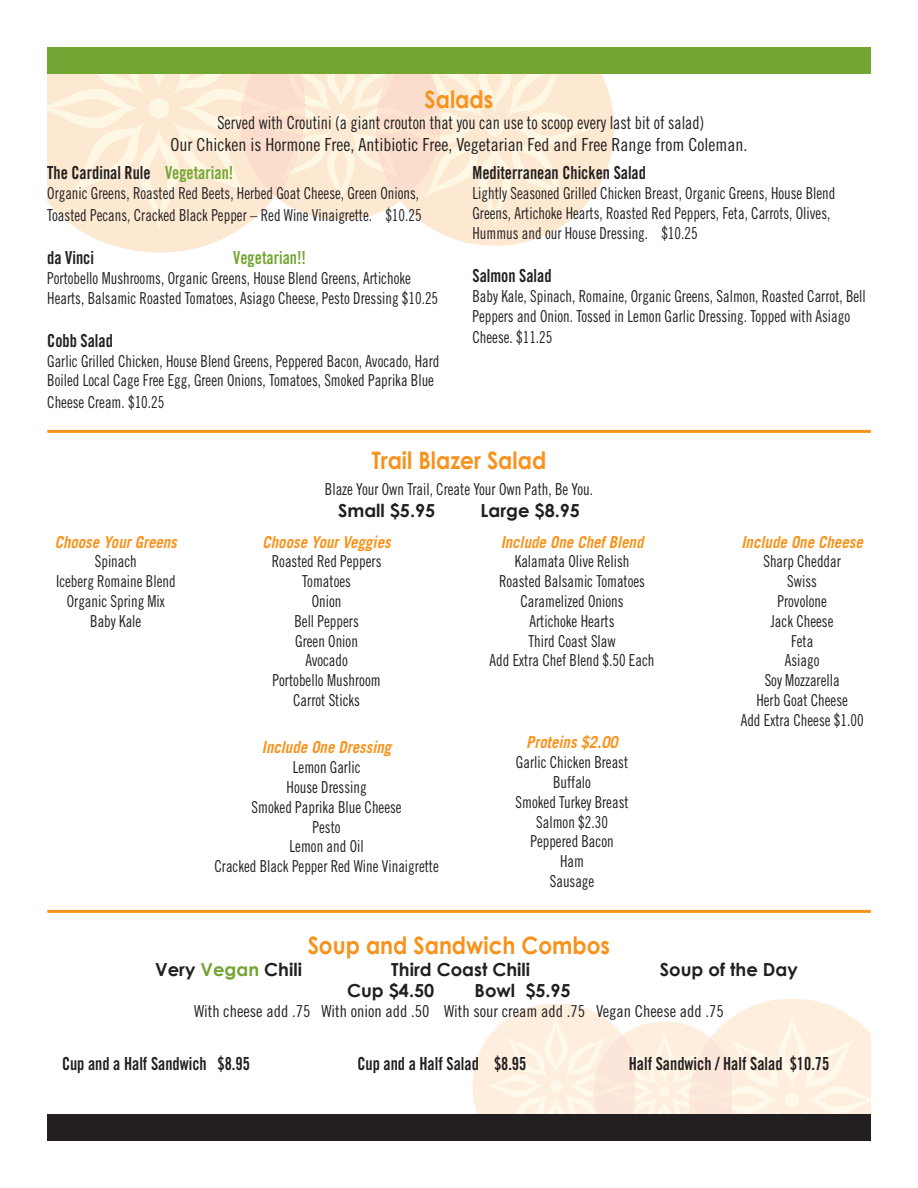
<style>
.page{position:relative;width:918px;height:1188px;background:#fff}
.page>*{position:absolute;margin:0;border:0;box-sizing:border-box;transform-origin:0 0}
.t1{font:700 24px "Century Gothic";color:#f7931d;scale:.9 1}
.t2{font:18px "Trade Gothic LT Std Bd Cn 20";color:#231f20;scale:.9 1}
.t3{font:18px/21.6px "Trade Gothic LT Std Cn 18";color:#231f20;text-align:center;scale:.9 1}
.t4{font:700 18px "Century Gothic";color:#231f20}
.t5{font:18px "Trade Gothic LT Std Bd Cn 20";color:#73a532;scale:.9 1}
.t6{font:16.5px/19.8px "Trade Gothic LT Std Cn 18";color:#231f20;text-align:center;scale:.9 1}
.t7{font:italic 700 16.5px "Trade Gothic LT Std";color:#f7931d;scale:.9 1}
.t8{font:16.5px "Trade Gothic LT Std Cn 18";color:#231f20}
.s1{color:#73a532}
</style>
<div class="page">
<svg style="left:115px;top:246px;width:88px;height:6px"></svg>
<svg style="left:47px;top:74px;width:567px;height:172px;background:#fdecd9"></svg>
<div style="left:47px;top:47px;width:824px;height:27px;background:#73a532"></div>
<svg style="left:473px;top:999px;width:398px;height:115px;background:#fdf1e3"></svg>
<div style="left:47px;top:1114px;width:824px;height:27px;background:#231f20"></div>
<hr style="left:47px;top:430px;width:824px;height:3px;background:#f7931d">
<hr style="left:47px;top:910px;width:824px;height:3px;background:#f7931d">
<h1 class="t1" style="left:425px;top:84px;width:78px">Salads</h1>
<p class="t3" style="left:170px;top:112px;width:643px">Served with Croutini (a giant crouton that you can use to scoop every last bit of salad)<br>Our Chicken is Hormone Free, Antibiotic Free, Vegetarian Fed and Free Range from Coleman.</p>
<p class="t2" style="left:47px;top:162px;width:208px">The Cardinal Rule <span class="s1">Vegetarian!</span></p>
<p class="t6" style="left:47px;top:182px;width:417px;line-height:21.6px;text-align:left">Organic Greens, Roasted Red Beets, Herbed Goat Cheese, Green Onions,<br>Toasted Pecans, Cracked Black Pepper – Red Wine Vinaigrette. $10.25</p>
<p class="t2" style="left:47px;top:247px;width:53px">da Vinci</p>
<p class="t5" style="left:233px;top:247px;width:82px">Vegetarian!!</p>
<p class="t6" style="left:47px;top:268px;width:436px;text-align:left">Portobello Mushrooms, Organic Greens, House Blend Greens, Artichoke<br>Hearts, Balsamic Roasted Tomatoes, Asiago Cheese, Pesto Dressing $10.25</p>
<p class="t2" style="left:47px;top:329px;width:74px">Cobb Salad</p>
<p class="t6" style="left:47px;top:351px;width:437px;text-align:left">Garlic Grilled Chicken, House Blend Greens, Peppered Bacon, Avocado, Hard<br>Boiled Local Cage Free Egg, Green Onions, Tomatoes, Smoked Paprika Blue</p>
<p class="t6" style="left:47px;top:392px;width:132px">Cheese Cream. $10.25</p>
<p class="t2" style="left:472px;top:162px;width:194px">Mediterranean Chicken Salad</p>
<p class="t6" style="left:472px;top:183px;width:405px;text-align:left">Lightly Seasoned Grilled Chicken Breast, Organic Greens, House Blend<br>Greens, Artichoke Hearts, Roasted Red Peppers, Feta, Carrots, Olives,<br>Hummus and our House Dressing. $10.25</p>
<p class="t2" style="left:472px;top:265px;width:89px">Salmon Salad</p>
<p class="t6" style="left:472px;top:286px;width:439px;text-align:left">Baby Kale, Spinach, Romaine, Organic Greens, Salmon, Roasted Carrot, Bell<br>Peppers and Onion. Tossed in Lemon Garlic Dressing. Topped with Asiago</p>
<p class="t6" style="left:472px;top:327px;width:90px">Cheese. $11.25</p>
<h1 class="t1" style="left:372px;top:445px;width:195px">Trail Blazer Salad</h1>
<p class="t7" style="left:55px;top:532px;width:137px">Choose Your Greens</p>
<p class="t6" style="left:56px;top:551px;width:134px">Spinach<br>Iceberg Romaine Blend<br>Organic Spring Mix<br>Baby Kale</p>
<p class="t6" style="left:325px;top:479px;width:299px">Blaze Your Own Trail, Create Your Own Path, Be You.</p>
<p class="t4" style="left:338px;top:499px;width:99px">Small $5.95</p>
<p class="t4" style="left:481px;top:499px;width:101px">Large $8.95</p>
<p class="t7" style="left:263px;top:532px;width:144px">Choose Your Veggies</p>
<p class="t6" style="left:272px;top:551px;width:123px">Roasted Red Peppers<br>Tomatoes<br>Onion<br>Bell Peppers<br>Green Onion<br>Avocado<br>Portobello Mushroom<br>Carrot Sticks</p>
<p class="t7" style="left:262px;top:737px;width:145px">Include One Dressing</p>
<p class="t6" style="left:214px;top:757px;width:251px">Lemon Garlic<br>House Dressing<br>Smoked Paprika Blue Cheese<br>Pesto<br>Lemon and Oil<br>Cracked Black Pepper Red Wine Vinaigrette</p>
<p class="t7" style="left:501px;top:532px;width:160px">Include One Chef Blend</p>
<p class="t6" style="left:490px;top:551px;width:185px">Kalamata Olive Relish<br>Roasted Balsamic Tomatoes<br>Caramelized Onions<br>Artichoke Hearts<br>Third Coast Slaw<br>Add Extra Chef Blend $.50 Each</p>
<p class="t7" style="left:526px;top:732px;width:103px">Proteins $2.00</p>
<p class="t6" style="left:516px;top:752px;width:127px">Garlic Chicken Breast<br>Buffalo<br>Smoked Turkey Breast<br>Salmon $2.30<br>Peppered Bacon<br>Ham<br>Sausage</p>
<h1 class="t1" style="left:308px;top:930px;width:337px">Soup and Sandwich Combos</h1>
<p class="t7" style="left:742px;top:532px;width:136px">Include One Cheese</p>
<p class="t6" style="left:741px;top:551px;width:138px">Sharp Cheddar<br>Swiss<br>Provolone<br>Jack Cheese<br>Feta<br>Asiago<br>Soy Mozzarella<br>Herb Goat Cheese<br>Add Extra Cheese $1.00</p>
<p class="t4" style="left:155px;top:958px;width:148px">Very <span class="s1">Vegan</span> Chili</p>
<p class="t4" style="left:391px;top:958px;width:140px">Third Coast Chili</p>
<p class="t4" style="left:660px;top:958px;width:139px">Soup of the Day</p>
<p class="t4" style="left:347px;top:979px;width:89px">Cup $4.50</p>
<p class="t4" style="left:475px;top:979px;width:98px">Bowl $5.95</p>
<p class="t8" style="left:194px;top:1001px;width:531px">With cheese add .75 With onion add .50 With sour cream add .75 Vegan Cheese add .75</p>
<p class="t2" style="left:62px;top:1053px;width:210px">Cup and a Half Sandwich $8.95</p>
<p class="t2" style="left:358px;top:1053px;width:189px">Cup and a Half Salad $8.95</p>
<p class="t2" style="left:629px;top:1053px;width:224px">Half Sandwich / Half Salad $10.75</p>
</div>
